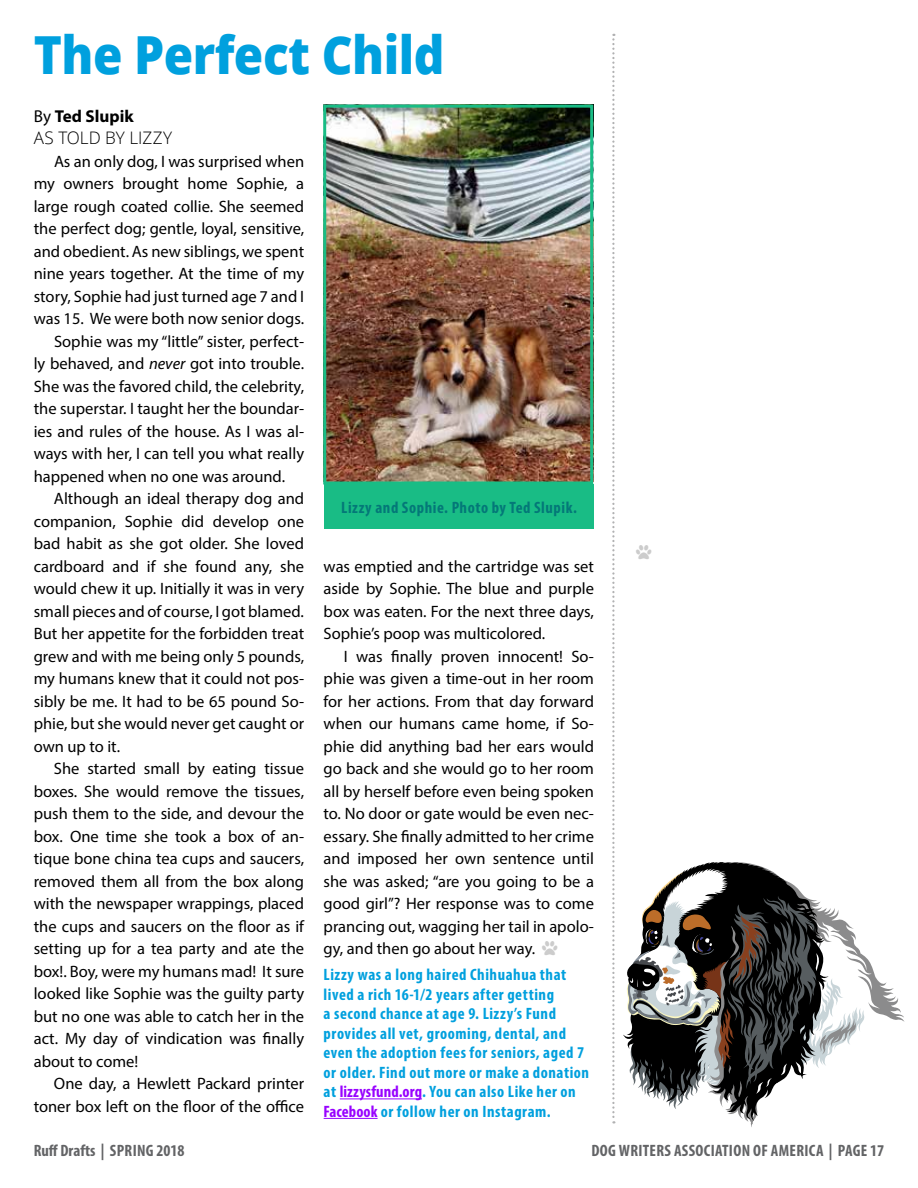
<style>
.page{position:relative;width:918px;height:1188px;background:#fff}
.page>*{position:absolute;margin:0;border:0;box-sizing:border-box;transform-origin:0 0}
.t1{font:800 52.5px "Open Sans";letter-spacing:-.01em;color:#00a0de;scale:.91 1}
.t2{font:300 17.25px "Open Sans";letter-spacing:.005em;color:#000}
.t3{font:700 17.25px "Myriad Pro";color:#000}
.t4{font:16.5px/22.5px "Myriad Pro";color:#000;text-align:justify}
.t5{font:700 condensed 16.5px/19.5px "Myriad Pro";letter-spacing:.035em;color:#00a0de}
.t6{font:700 condensed 16.5px "Myriad Pro";letter-spacing:.02em;color:#636466}
.t7{font:700 condensed 16.5px "Myriad Pro";letter-spacing:.035em;color:#047878}
.t8{font:700 condensed 16.5px "Myriad Pro";color:#636466}
.s1{font-weight:400}
.s2{font-style:italic}
.s3{color:#9802ff}
</style>
<div class="page">
<svg style="left:623px;top:862px;width:282px;height:265px"></svg>
<hr style="left:340px;top:1099px;width:82px;height:1px;background:#9802ff">
<hr style="left:324px;top:1118px;width:54px;height:1px;background:#9802ff">
<img style="left:327px;top:109px;width:262px;height:371px">
<div style="left:323px;top:105px;width:270px;height:379px;border:3px solid #19bc85"></div>
<div style="left:324px;top:484px;width:270px;height:46px;background:#19bc85"></div>
<svg style="left:612px;top:34px;width:3px;height:1090px"></svg>
<h1 class="t1" style="left:34px;top:15px;width:453px">The Perfect Child</h1>
<p class="t3" style="left:34px;top:104px;width:101px"><span class="s1">By</span> Ted Slupik</p>
<p class="t2" style="left:34px;top:126px;width:140px">AS TOLD BY LIZZY</p>
<p class="t4" style="left:54px;top:149px;width:252px">As an only dog, I was surprised when</p>
<p class="t4" style="left:34px;top:172px;width:272px">my owners brought home Sophie, a</p>
<p class="t4" style="left:34px;top:194px;width:272px">large rough coated collie. She seemed</p>
<p class="t4" style="left:34px;top:217px;width:272px">the perfect dog; gentle, loyal, sensitive,</p>
<p class="t4" style="left:34px;top:239px;width:272px">and obedient. As new siblings, we spent</p>
<p class="t4" style="left:34px;top:262px;width:272px">nine years together. At the time of my</p>
<p class="t4" style="left:34px;top:284px;width:272px">story, Sophie had just turned age 7 and I</p>
<p class="t4" style="left:34px;top:307px;width:272px">was 15. We were both now senior dogs.</p>
<p class="t4" style="left:54px;top:330px;width:252px">Sophie was my “little” sister, perfect-</p>
<p class="t4" style="left:34px;top:352px;width:272px">ly behaved, and <span class="s2">never</span> got into trouble.</p>
<p class="t4" style="left:34px;top:375px;width:272px">She was the favored child, the celebrity,</p>
<p class="t4" style="left:34px;top:397px;width:272px">the superstar. I taught her the boundar-</p>
<p class="t4" style="left:34px;top:420px;width:272px">ies and rules of the house. As I was al-</p>
<p class="t4" style="left:34px;top:442px;width:272px">ways with her, I can tell you what really</p>
<p class="t4" style="left:34px;top:465px;width:253px">happened when no one was around.</p>
<p class="t4" style="left:54px;top:487px;width:252px">Although an ideal therapy dog and</p>
<p class="t4" style="left:34px;top:510px;width:272px">companion, Sophie did develop one</p>
<p class="t4" style="left:34px;top:532px;width:272px">bad habit as she got older. She loved</p>
<p class="t4" style="left:34px;top:555px;width:272px">cardboard and if she found any, she</p>
<p class="t4" style="left:34px;top:577px;width:272px">would chew it up. Initially it was in very</p>
<p class="t4" style="left:34px;top:600px;width:272px">small pieces and of course, I got blamed.</p>
<p class="t4" style="left:34px;top:622px;width:272px">But her appetite for the forbidden treat</p>
<p class="t4" style="left:34px;top:645px;width:272px">grew and with me being only 5 pounds,</p>
<p class="t4" style="left:34px;top:667px;width:272px">my humans knew that it could not pos-</p>
<p class="t4" style="left:34px;top:690px;width:272px">sibly be me. It had to be 65 pound So-</p>
<p class="t4" style="left:34px;top:712px;width:272px">phie, but she would never get caught or</p>
<p class="t4" style="left:34px;top:735px;width:88px">own up to it.</p>
<p class="t4" style="left:54px;top:757px;width:252px">She started small by eating tissue</p>
<p class="t4" style="left:34px;top:780px;width:272px">boxes. She would remove the tissues,</p>
<p class="t4" style="left:34px;top:802px;width:272px">push them to the side, and devour the</p>
<p class="t4" style="left:34px;top:825px;width:272px">box. One time she took a box of an-</p>
<p class="t4" style="left:34px;top:847px;width:272px">tique bone china tea cups and saucers,</p>
<p class="t4" style="left:34px;top:870px;width:272px">removed them all from the box along</p>
<p class="t4" style="left:34px;top:892px;width:272px">with the newspaper wrappings, placed</p>
<p class="t4" style="left:34px;top:915px;width:272px">the cups and saucers on the floor as if</p>
<p class="t4" style="left:34px;top:937px;width:272px">setting up for a tea party and ate the</p>
<p class="t4" style="left:34px;top:960px;width:272px">box!. Boy, were my humans mad! It sure</p>
<p class="t4" style="left:34px;top:982px;width:272px">looked like Sophie was the guilty party</p>
<p class="t4" style="left:34px;top:1005px;width:272px">but no one was able to catch her in the</p>
<p class="t4" style="left:34px;top:1027px;width:272px">act. My day of vindication was finally</p>
<p class="t4" style="left:34px;top:1050px;width:106px">about to come!</p>
<p class="t4" style="left:54px;top:1072px;width:252px">One day, a Hewlett Packard printer</p>
<p class="t4" style="left:34px;top:1095px;width:272px">toner box left on the floor of the office</p>
<p class="t7" style="left:341px;top:497px;width:237px">Lizzy and Sophie. Photo by Ted Slupik.</p>
<p class="t4" style="left:324px;top:554px;width:272px">was emptied and the cartridge was set aside by Sophie. The blue and purple box was eaten. For the next three days, Sophie’s poop was multicolored.</p>
<p class="t4" style="left:324px;top:644px;width:272px;text-indent:20px">I was finally proven innocent! So&shy;phie was given a time-out in her room for her actions. From that day forward when our humans came home, if So&shy;phie did anything bad her ears would go back and she would go to her room all by herself before even being spoken to. No door or gate would be even nec&shy;essary. She finally admitted to her crime and imposed her own sentence until she was asked; “are you going to be a good girl”? Her response was to come prancing out, wagging her tail in apolo&shy;gy, and then go about her way.</p>
<p class="t5" style="left:324px;top:965px;width:267px">Lizzy was a long haired Chihuahua that lived a rich 16-1/2 years after getting<br>a second chance at age 9. Lizzy’s Fund provides all vet, grooming, dental, and even the adoption fees for seniors, aged 7 or older. Find out more or make a donation at <span class="s3">lizzysfund.org</span>. You can also Like her on <span class="s3">Facebook</span> or follow her on Instagram.</p>
<p class="t8" style="left:34px;top:1140px;width:152px">Ruff Drafts | SPRING 2018</p>
<p class="t6" style="left:592px;top:1140px;width:294px">DOG WRITERS ASSOCIATION OF AMERICA | PAGE 17</p>
</div>
